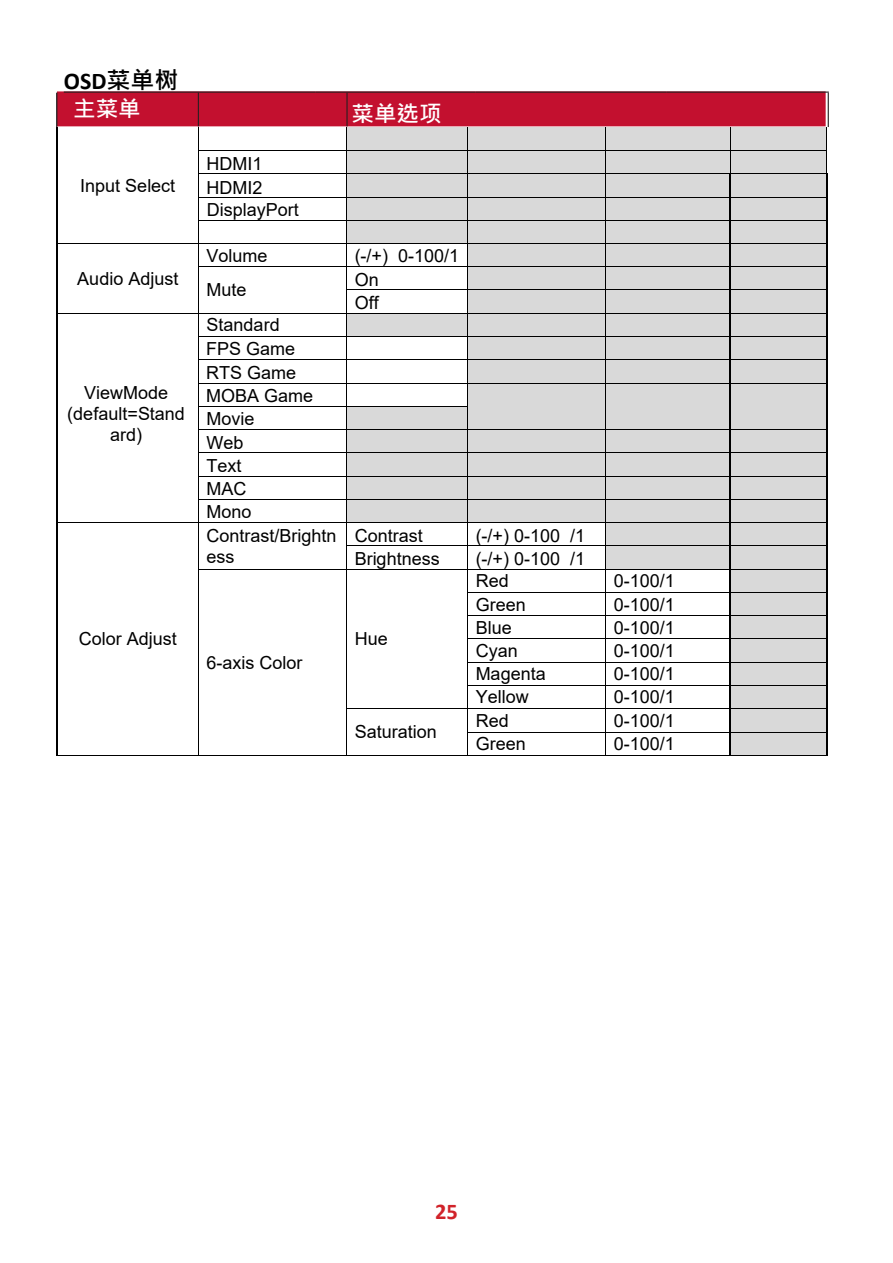
<style>
.page{position:relative;width:893px;height:1263px;background:#fff}
.page>*{position:absolute;margin:0;border:0;box-sizing:border-box;transform-origin:0 0}
.t1{font:700 24px "Calibri";color:#000}
.t2{font:700 22.5px "Microsoft Jheng Hei";color:#fff}
.t3{font:700 22.5px "Calibri";color:#d1232a}
.t4{font:18px/23.4px "Arial";color:#000}
.s1{font-family:"Microsoft Jheng Hei"}
</style>
<div class="page">
<hr style="left:56px;top:93px;width:1px;height:34px;background:#231f20">
<hr style="left:666px;top:92px;width:163px;height:1px;background:#231f20">
<hr style="left:828px;top:93px;width:1px;height:34px;background:#231f20">
<svg style="left:57px;top:91px;width:771px;height:665px"></svg>
<h1 class="t1" style="left:64px;top:64px;width:116px">OSD<span class="s1">菜单树</span></h1>
<p class="t2" style="left:73px;top:95px;width:69px">主菜单</p>
<p class="t2" style="left:352px;top:99px;width:91px">菜单选项</p>
<p class="t4" style="left:80px;top:174px;width:97px">Input Select</p>
<p class="t4" style="left:77px;top:267px;width:103px">Audio Adjust</p>
<p class="t4" style="left:67px;top:382px;width:119px;line-height:20.7px;text-align:center">ViewMode (default=Stand ard)</p>
<p class="t4" style="left:79px;top:627px;width:100px">Color Adjust</p>
<p class="t4" style="left:206px;top:152px;width:94px;line-height:23px">HDMI1<br>HDMI2<br>DisplayPort</p>
<p class="t4" style="left:206px;top:244px;width:63px">Volume</p>
<p class="t4" style="left:355px;top:244px;width:106px">(-/+) 0-100/1</p>
<p class="t4" style="left:206px;top:278px;width:42px">Mute</p>
<p class="t4" style="left:355px;top:267px;width:26px">On<br>Off</p>
<p class="t4" style="left:206px;top:313px;width:109px">Standard<br>FPS Game<br>RTS Game<br>MOBA Game<br>Movie<br>Web<br>Text<br>MAC<br>Mono</p>
<p class="t4" style="left:206px;top:525px;width:132px;line-height:20.7px">Contrast/Brightn ess</p>
<p class="t4" style="left:355px;top:523px;width:70px">Contrast</p>
<p class="t4" style="left:476px;top:523px;width:111px">(-/+) 0-100 /1</p>
<p class="t4" style="left:355px;top:547px;width:87px">Brightness</p>
<p class="t4" style="left:476px;top:547px;width:111px">(-/+) 0-100 /1</p>
<p class="t4" style="left:206px;top:650px;width:98px">6-axis Color</p>
<p class="t4" style="left:355px;top:627px;width:35px">Hue</p>
<p class="t4" style="left:355px;top:720px;width:84px">Saturation</p>
<p class="t4" style="left:476px;top:569px;width:35px">Red</p>
<p class="t4" style="left:614px;top:569px;width:63px">0-100/1</p>
<p class="t4" style="left:476px;top:592px;width:52px">Green</p>
<p class="t4" style="left:614px;top:592px;width:63px">0-100/1</p>
<p class="t4" style="left:476px;top:616px;width:38px">Blue</p>
<p class="t4" style="left:614px;top:616px;width:63px">0-100/1</p>
<p class="t4" style="left:476px;top:639px;width:44px">Cyan</p>
<p class="t4" style="left:614px;top:639px;width:63px">0-100/1</p>
<p class="t4" style="left:476px;top:662px;width:72px">Magenta</p>
<p class="t4" style="left:614px;top:662px;width:63px">0-100/1</p>
<p class="t4" style="left:476px;top:685px;width:55px">Yellow</p>
<p class="t4" style="left:614px;top:685px;width:63px">0-100/1</p>
<p class="t4" style="left:476px;top:709px;width:35px">Red</p>
<p class="t4" style="left:614px;top:709px;width:63px">0-100/1</p>
<p class="t4" style="left:476px;top:732px;width:52px">Green</p>
<p class="t4" style="left:614px;top:732px;width:63px">0-100/1</p>
<p class="t3" style="left:435px;top:1195px;width:24px">25</p>
</div>
